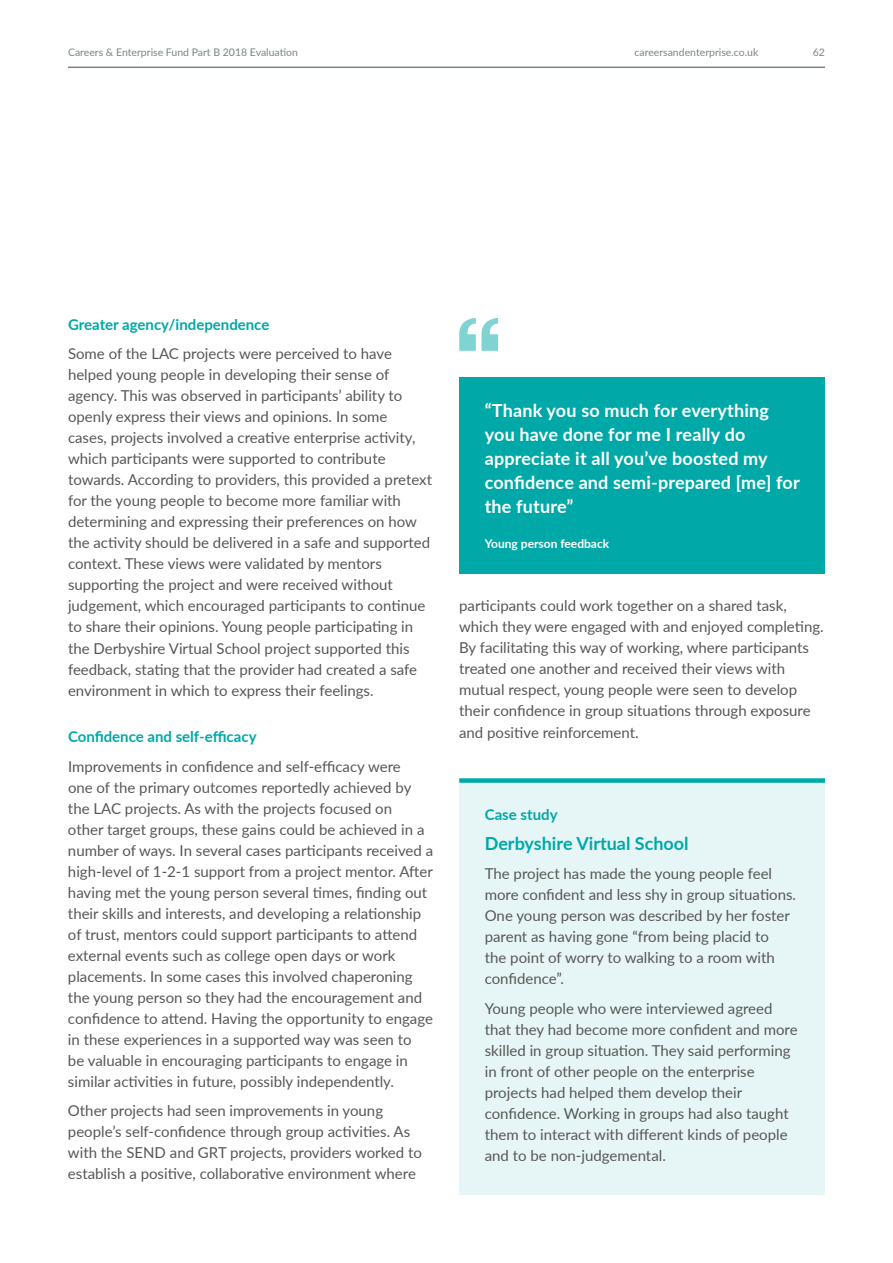
<style>
.page{position:relative;width:893px;height:1263px;background:#fff}
.page>*{position:absolute;margin:0;border:0;box-sizing:border-box;transform-origin:0 0}
.t1{font:700 18px/24px "Lato";letter-spacing:.01em;color:#fff}
.t2{font:700 18px "Lato";color:#00a8a8}
.t3{font:15px/21px "Lato";color:#575756}
.t4{font:700 15px "Lato";color:#00a8a8}
.t5{font:700 12px "Lato";color:#fff}
.t6{font:10.5px "Lato";color:#788685}
</style>
<div class="page">
<div style="left:459px;top:783px;width:366px;height:412px;background:#e6f6f6"></div>
<div style="left:459px;top:778px;width:366px;height:5px;background:#00a8a8"></div>
<div style="left:459px;top:377px;width:366px;height:196px;background:#00a8a8"></div>
<svg style="left:459px;top:318px;width:39px;height:33px"></svg>
<hr style="left:68px;top:67px;width:757px;height:1px;background:#788685">
<p class="t6" style="left:68px;top:44px;width:232px">Careers &amp; Enterprise Fund Part B 2018 Evaluation</p>
<p class="t6" style="left:634px;top:44px;width:125px">careersandenterprise.co.uk</p>
<p class="t6" style="left:813px;top:44px;width:14px">62</p>
<p class="t4" style="left:68px;top:313px;width:203px">Greater agency/independence</p>
<p class="t3" style="left:68px;top:343px;width:366px">Some of the LAC projects were perceived to have helped young people in developing their sense of agency. This was observed in participants’ ability to openly express their views and opinions. In some<br>cases, projects involved a creative enterprise activity, which participants were supported to contribute towards. According to providers, this provided a pretext for the young people to become more familiar with determining and expressing their preferences on how the activity should be delivered in a safe and supported context. These views were validated by mentors supporting the project and were received without judgement, which encouraged participants to continue to share their opinions. Young people participating in the Derbyshire Virtual School project supported this feedback, stating that the provider had created a safe environment in which to express their feelings.</p>
<p class="t4" style="left:68px;top:725px;width:190px">Confidence and self-efficacy</p>
<p class="t3" style="left:68px;top:755px;width:367px">Improvements in confidence and self-efficacy were<br>one of the primary outcomes reportedly achieved by the LAC projects. As with the projects focused on<br>other target groups, these gains could be achieved in a number of ways. In several cases participants received a high-level of 1-2-1 support from a project mentor. After having met the young person several times, finding out their skills and interests, and developing a relationship of trust, mentors could support participants to attend external events such as college open days or work placements. In some cases this involved chaperoning the young person so they had the encouragement and confidence to attend. Having the opportunity to engage in these experiences in a supported way was seen to<br>be valuable in encouraging participants to engage in similar activities in future, possibly independently.</p>
<p class="t3" style="left:68px;top:1099px;width:355px">Other projects had seen improvements in young people’s self-confidence through group activities. As with the SEND and GRT projects, providers worked to establish a positive, collaborative environment where</p>
<p class="t1" style="left:485px;top:397px;width:316px">“Thank you so much for everything you have done for me I really do appreciate it all you’ve boosted my confidence and semi-prepared [me] for the future”</p>
<p class="t5" style="left:485px;top:535px;width:126px">Young person feedback</p>
<p class="t3" style="left:459px;top:594px;width:366px">participants could work together on a shared task, which they were engaged with and enjoyed completing.<br>By facilitating this way of working, where participants treated one another and received their views with mutual respect, young people were seen to develop their confidence in group situations through exposure and positive reinforcement.</p>
<p class="t4" style="left:485px;top:804px;width:74px">Case study</p>
<p class="t2" style="left:485px;top:830px;width:205px">Derbyshire Virtual School</p>
<p class="t3" style="left:485px;top:863px;width:313px">The project has made the young people feel more confident and less shy in group situations.<br>One young person was described by her foster parent as having gone “from being placid to<br>the point of worry to walking to a room with confidence”.</p>
<p class="t3" style="left:485px;top:997px;width:314px">Young people who were interviewed agreed that they had become more confident and more skilled in group situation. They said performing in front of other people on the enterprise projects had helped them develop their confidence. Working in groups had also taught them to interact with different kinds of people and to be non-judgemental.</p>
</div>
